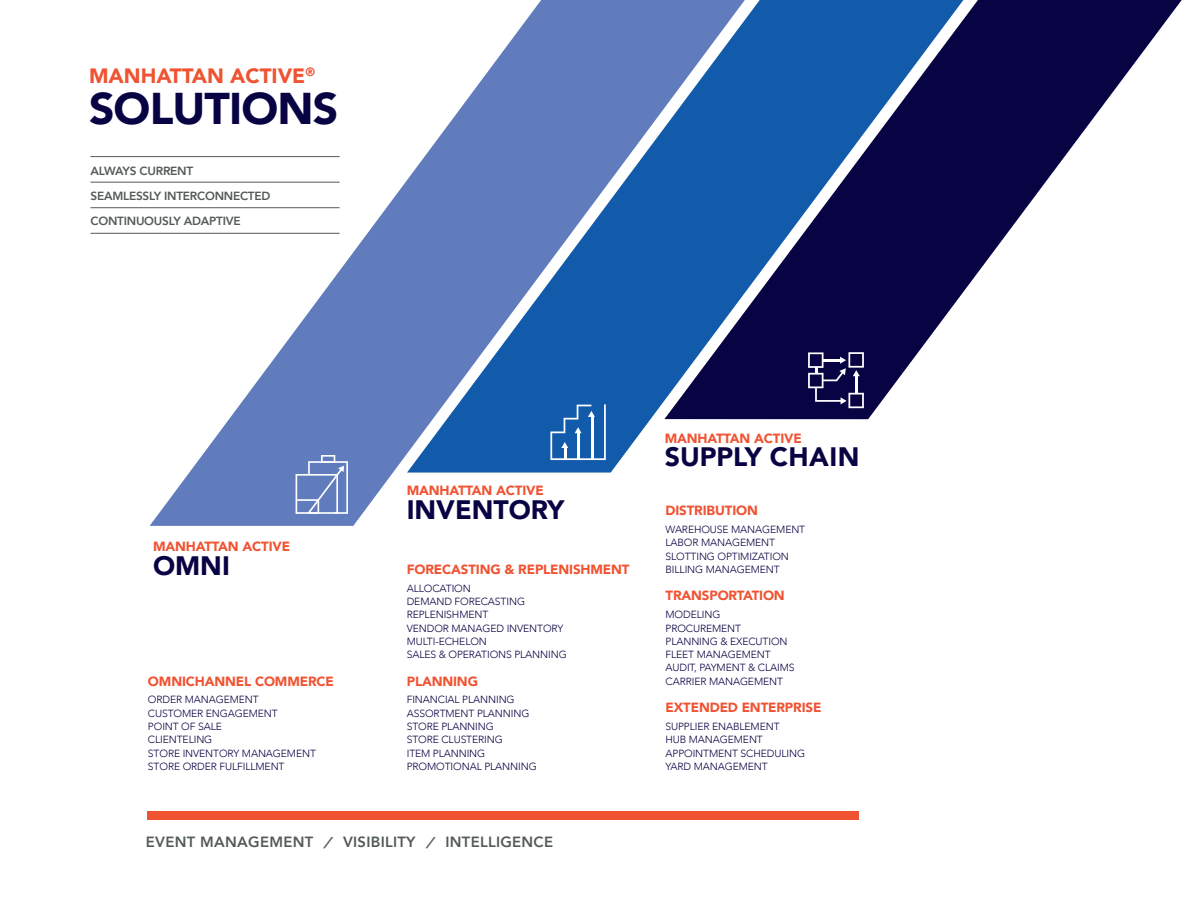
<style>
.page{position:relative;width:1188px;height:918px;background:#fff}
.page>*{position:absolute;margin:0;border:0;box-sizing:border-box;transform-origin:0 0}
.t1{font:900 44.4px "Avenir";letter-spacing:-.02em;color:#080343}
.t2{font:900 26.55px "Avenir";color:#080343}
.t3{font:900 20.7px "Avenir";color:#f05332}
.t4{font:800 14.85px "Avenir";letter-spacing:.02em;color:#545959}
.t5{font:900 13.35px "Avenir";letter-spacing:-.01em;color:#f05332}
.t6{font:800 11.85px/25.2px "Avenir";letter-spacing:-.02em;color:#545959}
.t7{font:300 10.35px/13.4px "Avenir";letter-spacing:-.01em;color:#080343}
</style>
<div class="page">
<svg style="left:150px;top:157px;width:257px;height:369px"></svg>
<svg style="left:407px;top:0;width:461px;height:473px;fill:#607cbd"></svg>
<svg style="left:664px;top:0;width:518px;height:419px"></svg>
<svg style="left:808px;top:352px;width:56px;height:56px"></svg>
<svg style="left:296px;top:455px;width:52px;height:59px"></svg>
<svg style="left:550px;top:404px;width:56px;height:56px"></svg>
<svg style="left:323px;top:837px;width:10px;height:11px"></svg>
<svg style="left:425px;top:837px;width:11px;height:11px"></svg>
<div style="left:147px;top:812px;width:711px;height:8px;background:#f05332"></div>
<hr style="left:90px;top:156px;width:250px;height:1px;background:#545959">
<hr style="left:90px;top:182px;width:250px;height:1px;background:#545959">
<hr style="left:90px;top:207px;width:250px;height:1px;background:#545959">
<hr style="left:90px;top:233px;width:250px;height:1px;background:#545959">
<h3 class="t3" style="left:89px;top:58px;width:227px">MANHATTAN ACTIVE<sup>®</sup></h3>
<h1 class="t1" style="left:89px;top:71px;width:251px">SOLUTIONS</h1>
<p class="t6" style="left:91px;top:158px;width:181px">ALWAYS CURRENT<br>SEAMLESSLY INTERCONNECTED<br>CONTINUOUSLY ADAPTIVE</p>
<p class="t5" style="left:153px;top:535px;width:139px">MANHATTAN ACTIVE</p>
<h2 class="t2" style="left:153px;top:543px;width:78px">OMNI</h2>
<p class="t5" style="left:148px;top:669px;width:187px">OMNICHANNEL COMMERCE</p>
<p class="t7" style="left:148px;top:693px;width:169px">ORDER MANAGEMENT<br>CUSTOMER ENGAGEMENT<br>POINT OF SALE<br>CLIENTELING<br>STORE INVENTORY MANAGEMENT<br>STORE ORDER FULFILLMENT</p>
<p class="t5" style="left:407px;top:479px;width:139px">MANHATTAN ACTIVE</p>
<h2 class="t2" style="left:407px;top:487px;width:159px">INVENTORY</h2>
<p class="t5" style="left:407px;top:558px;width:224px">FORECASTING &amp; REPLENISHMENT</p>
<p class="t7" style="left:407px;top:581px;width:162px">ALLOCATION<br>DEMAND FORECASTING<br>REPLENISHMENT<br>VENDOR MANAGED INVENTORY<br>MULTI-ECHELON<br>SALES &amp; OPERATIONS PLANNING</p>
<p class="t5" style="left:407px;top:669px;width:73px">PLANNING</p>
<p class="t7" style="left:407px;top:693px;width:131px">FINANCIAL PLANNING<br>ASSORTMENT PLANNING<br>STORE PLANNING<br>STORE CLUSTERING<br>ITEM PLANNING<br>PROMOTIONAL PLANNING</p>
<h3 class="t4" style="left:146px;top:830px;width:169px">EVENT MANAGEMENT</h3>
<h3 class="t4" style="left:343px;top:830px;width:74px">VISIBILITY</h3>
<h3 class="t4" style="left:445px;top:830px;width:109px">INTELLIGENCE</h3>
<p class="t5" style="left:665px;top:426px;width:139px">MANHATTAN ACTIVE</p>
<h2 class="t2" style="left:665px;top:434px;width:196px">SUPPLY CHAIN</h2>
<p class="t5" style="left:666px;top:499px;width:94px">DISTRIBUTION</p>
<p class="t7" style="left:666px;top:523px;width:141px">WAREHOUSE MANAGEMENT<br>LABOR MANAGEMENT<br>SLOTTING OPTIMIZATION<br>BILLING MANAGEMENT</p>
<p class="t5" style="left:666px;top:584px;width:121px">TRANSPORTATION</p>
<p class="t7" style="left:666px;top:608px;width:131px">MODELING<br>PROCUREMENT<br>PLANNING &amp; EXECUTION<br>FLEET MANAGEMENT<br>AUDIT, PAYMENT &amp; CLAIMS<br>CARRIER MANAGEMENT</p>
<p class="t5" style="left:666px;top:696px;width:157px">EXTENDED ENTERPRISE</p>
<p class="t7" style="left:666px;top:720px;width:141px">SUPPLIER ENABLEMENT<br>HUB MANAGEMENT<br>APPOINTMENT SCHEDULING<br>YARD MANAGEMENT</p>
</div>
